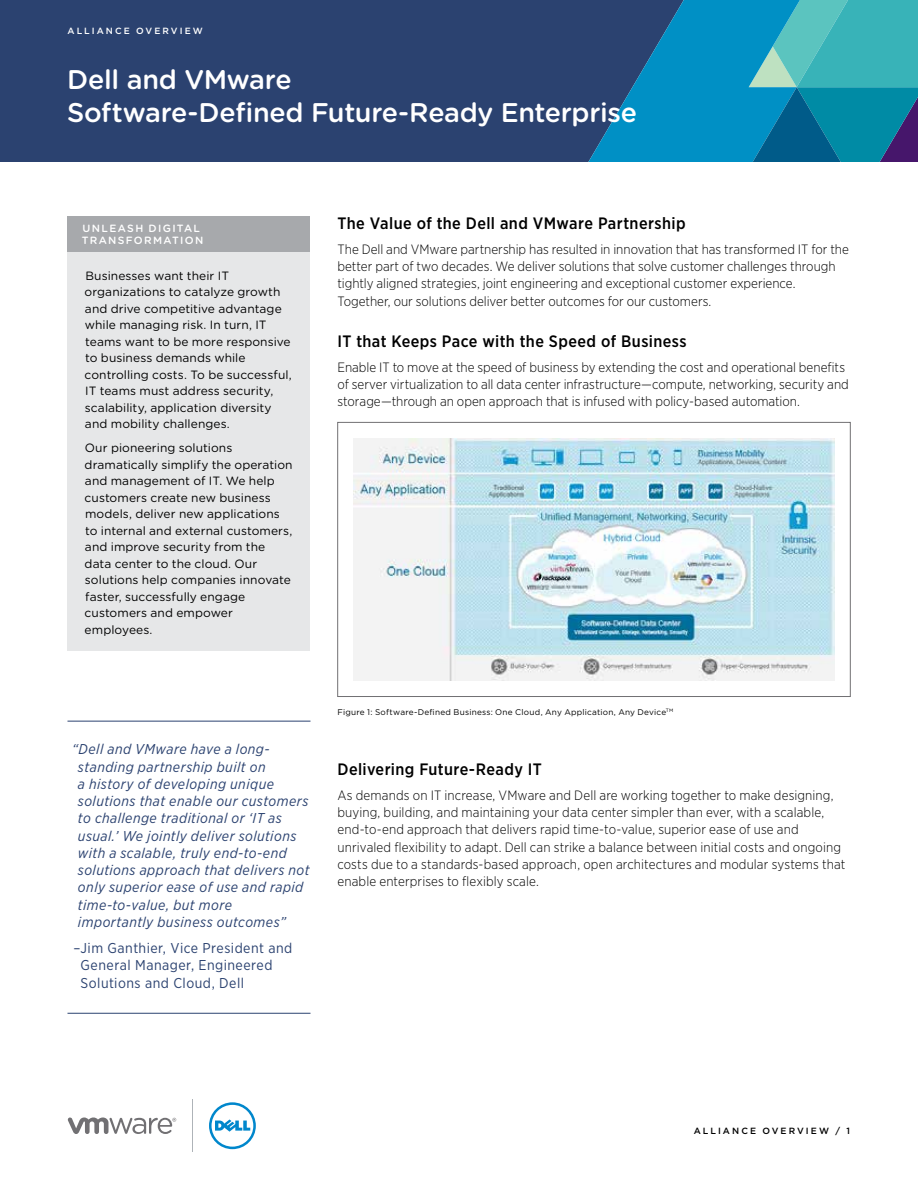
<style>
.page{position:relative;width:918px;height:1188px;background:#fff}
.page>*{position:absolute;margin:0;border:0;box-sizing:border-box;transform-origin:0 0}
.t1{font:500 27px/33px "Gotham Rounded";letter-spacing:-.015em;color:#fff}
.t2{font:500 16.5px "Gotham Narrow";letter-spacing:.025em;color:#000}
.t3{font:italic 14.25px/17.2px "Gotham Narrow";letter-spacing:.03em;color:#2b4270}
.t4{font:14.25px/17.2px "Gotham Narrow";letter-spacing:.035em;color:#2b4270}
.t5{font:300 13.5px/17.2px "Gotham Narrow";color:#000}
.t6{font:12px/16.5px "Gotham Rounded";letter-spacing:.005em;color:#000}
.t7{font:500 10.5px/12.6px "Gotham Rounded";letter-spacing:.125em;color:#fff}
.t8{font:500 9px "Gotham";letter-spacing:.23em;color:#000}
.t9{font:500 9px "Gotham";letter-spacing:.23em;color:#fff}
.t10{font:8.25px "Gotham";letter-spacing:.025em;color:#000}
</style>
<div class="page">
<div style="left:0;top:0;width:588px;height:162px;background:#2b4270"></div>
<svg style="left:588px;top:0;width:330px;height:162px;background:#1a88ac"></svg>
<hr style="left:192px;top:1100px;width:1px;height:52px;background:#aeb3b8">
<svg style="left:68px;top:1117px;width:108px;height:17px"></svg>
<svg style="left:209px;top:1102px;width:47px;height:47px"></svg>
<div style="left:68px;top:216px;width:242px;height:37px;background:#a7a9ac"></div>
<div style="left:68px;top:253px;width:242px;height:398px;background:#e6e7e8"></div>
<hr style="left:68px;top:721px;width:242px;height:1px;background:#2b4270">
<hr style="left:68px;top:1013px;width:242px;height:1px;background:#2b4270">
<img style="left:354px;top:439px;width:480px;height:241px">
<div style="left:338px;top:422px;width:512px;height:275px;border:1px solid #717073"></div>
<p class="t9" style="left:68px;top:25px;width:137px">ALLIANCE OVERVIEW</p>
<h1 class="t1" style="left:67px;top:61px;width:572px">Dell and VMware<br>Software-Defined Future-Ready Enterprise</h1>
<p class="t7" style="left:82px;top:221px;width:123px">UNLEASH DIGITAL<br>TRANSFORMATION</p>
<p class="t6" style="left:85px;top:267px;width:208px">Businesses want their IT organizations to catalyze growth and drive competitive advantage while managing risk. In turn, IT teams want to be more responsive to business demands while controlling costs. To be successful,<br>IT teams must address security, scalability, application diversity and mobility challenges.</p>
<p class="t6" style="left:85px;top:439px;width:210px">Our pioneering solutions dramatically simplify the operation and management of IT. We help customers create new business models, deliver new applications to internal and external customers, and improve security from the data center to the cloud. Our solutions help companies innovate faster, successfully engage customers and empower employees.</p>
<p class="t2" style="left:338px;top:213px;width:350px">The Value of the Dell and VMware Partnership</p>
<p class="t5" style="left:338px;top:240px;width:513px">The Dell and VMware partnership has resulted in innovation that has transformed IT for the better part of two decades. We deliver solutions that solve customer challenges through tightly aligned strategies, joint engineering and exceptional customer experience.<br>Together, our solutions deliver better outcomes for our customers.</p>
<p class="t2" style="left:338px;top:331px;width:351px">IT that Keeps Pace with the Speed of Business</p>
<p class="t5" style="left:338px;top:358px;width:513px">Enable IT to move at the speed of business by extending the cost and operational benefits of server virtualization to all data center infrastructure—compute, networking, security and storage—through an open approach that is infused with policy-based automation.</p>
<p class="t3" style="left:78px;top:740px;width:233px;text-indent:-6px">“Dell and VMware have a long&shy;standing partnership built on<br>a history of developing unique solutions that enable our customers to challenge traditional or ‘IT as usual.’ We jointly deliver solutions with a scalable, truly end-to-end solutions approach that delivers not only superior ease of use and rapid time-to-value, but more importantly business outcomes”</p>
<p class="t4" style="left:81px;top:939px;width:213px;text-indent:-7px">–Jim Ganthier, Vice President and<br>General Manager, Engineered<br>Solutions and Cloud, Dell</p>
<p class="t10" style="left:338px;top:707px;width:337px">Figure 1: Software-Defined Business: One Cloud, Any Application, Any Device<sup>TM</sup></p>
<p class="t2" style="left:338px;top:759px;width:206px">Delivering Future-Ready IT</p>
<p class="t5" style="left:338px;top:786px;width:509px">As demands on IT increase, VMware and Dell are working together to make designing, buying, building, and maintaining your data center simpler than ever, with a scalable, end-to-end approach that delivers rapid time-to-value, superior ease of use and unrivaled flexibility to adapt. Dell can strike a balance between initial costs and ongoing costs due to a standards-based approach, open architectures and modular systems that enable enterprises to flexibly scale.</p>
<p class="t8" style="left:694px;top:1125px;width:158px">ALLIANCE OVERVIEW / 1</p>
</div>
